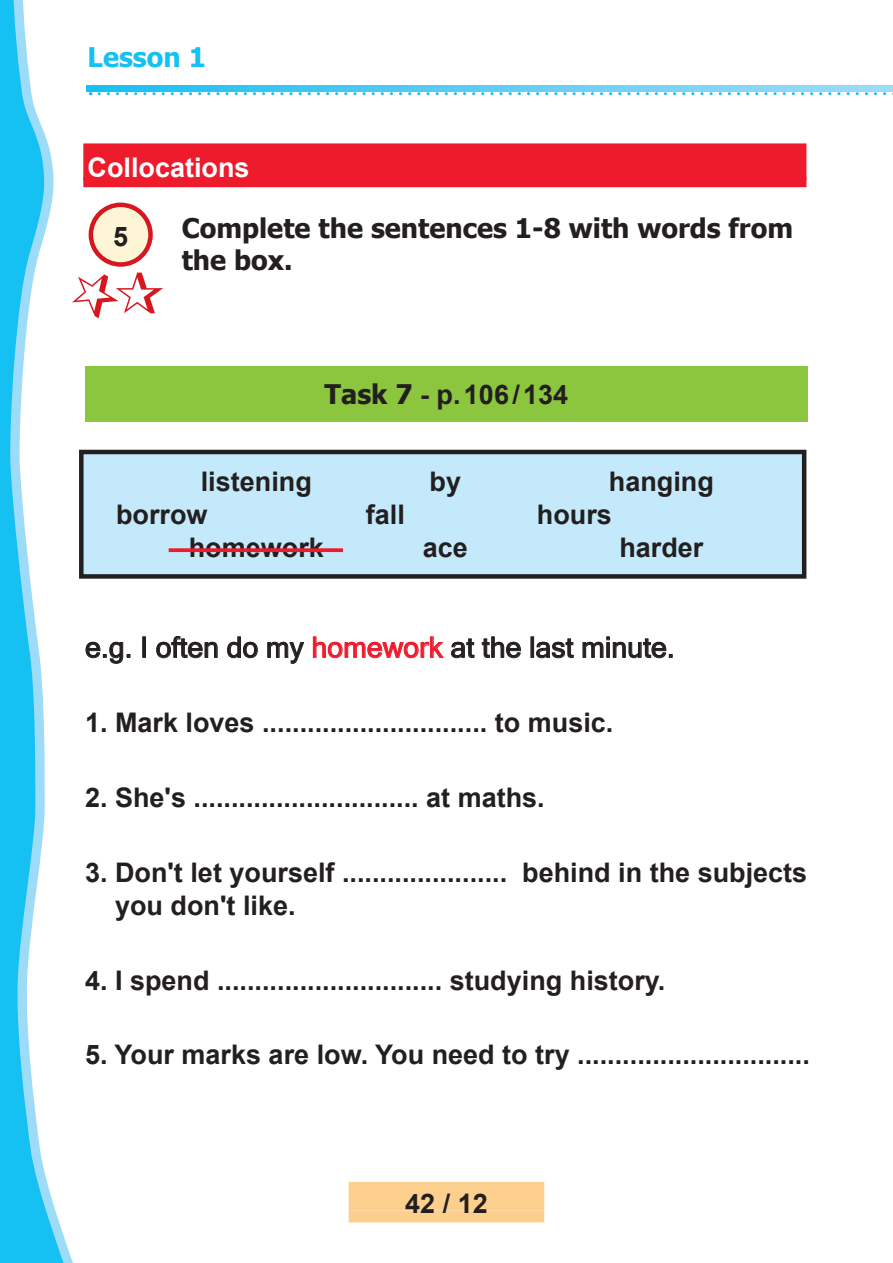
<style>
.page{position:relative;width:893px;height:1263px;background:#fff}
.page>*{position:absolute;margin:0;border:0;box-sizing:border-box;transform-origin:0 0}
.t1{font:28.5px "Microsoft Sans Serif";color:#231f20}
.number{font:700 27px/32.4px "Arial";color:#231f20}
.t2{font:700 27px/32.4px "Tahoma";color:#231f20}
.titlos_kokkinos{font:700 27px "Arial";color:#fff}
.t3{font:700 27px "Tahoma";color:#15c0f2}
.s1{font-family:"Tahoma"}
.s2{color:#ee1b2d}
</style>
<div class="page">
<div style="left:349px;top:1182px;width:195px;height:28px;background:#fdcf8c"></div>
<div style="left:349px;top:1210px;width:195px;height:12px;background:#fdcf8c"></div>
<svg style="left:99px;top:92px;width:794px;height:3px"></svg>
<svg style="left:0;top:0;width:64px;height:1263px"></svg>
<svg style="left:86px;top:85px;width:807px;height:6px;background:#5ccdf5"></svg>
<div style="left:81px;top:452px;width:723px;height:124px;background:#c3e9fa"></div>
<div style="left:79px;top:450px;width:727px;height:129px;border:4px solid #231f20"></div>
<svg style="left:169px;top:548px;width:174px;height:4px"></svg>
<svg style="left:85px;top:642px;width:45px;height:22px"></svg>
<div style="left:142px;top:637px;width:4px;height:21px;border:1px solid #231f20"></div>
<svg style="left:156px;top:636px;width:62px;height:22px"></svg>
<svg style="left:227px;top:636px;width:31px;height:22px"></svg>
<svg style="left:267px;top:642px;width:37px;height:22px"></svg>
<svg style="left:313px;top:636px;width:131px;height:22px"></svg>
<svg style="left:451px;top:638px;width:24px;height:20px"></svg>
<svg style="left:482px;top:636px;width:39px;height:22px"></svg>
<div style="left:531px;top:637px;width:3px;height:21px;border:1px solid #231f20"></div>
<svg style="left:536px;top:638px;width:38px;height:20px"></svg>
<svg style="left:582px;top:637px;width:90px;height:21px"></svg>
<div style="left:83px;top:143px;width:723px;height:38px;background:#ee1b2d"></div>
<div style="left:83px;top:177px;width:723px;height:10px;background:#ee1b2d"></div>
<div style="left:85px;top:366px;width:723px;height:56px;background:#8bc63e"></div>
<div style="left:91px;top:205px;width:60px;height:59px;background:#fef5d6;border-radius:50%"></div>
<div style="left:89px;top:203px;width:64px;height:64px;border:4px solid #d7171f;border-radius:50%"></div>
<svg style="left:72px;top:273px;width:91px;height:45px"></svg>
<p class="t3" style="left:88px;top:38px;width:120px">Lesson 1</p>
<p class="titlos_kokkinos" style="left:88px;top:148px;width:164px">Collocations</p>
<p class="number" style="left:113px;top:221px;width:17px">5</p>
<p class="t2" style="left:182px;top:213px;width:613px">Complete the sentences 1-8 with words from the box.</p>
<p class="number" style="left:325px;top:379px;width:245px"><span class="s1">Task 7</span> - p.106/134</p>
<p class="number" style="left:201px;top:465px;width:113px">listening</p>
<p class="number" style="left:430px;top:465px;width:33px">by</p>
<p class="number" style="left:609px;top:465px;width:107px">hanging</p>
<p class="number" style="left:116px;top:499px;width:93px">borrow</p>
<p class="number" style="left:366px;top:499px;width:41px">fall</p>
<p class="number" style="left:537px;top:499px;width:77px">hours</p>
<p class="number" style="left:189px;top:532px;width:137px">homework</p>
<p class="number" style="left:423px;top:532px;width:47px">ace</p>
<p class="number" style="left:619px;top:532px;width:86px">harder</p>
<p class="t1" style="left:85px;top:629px;width:591px">e.g. I often do my <span class="s2">homework</span> at the last minute.</p>
<p class="number" style="left:85px;top:707px;width:530px">1. Mark loves .............................. to music.</p>
<p class="number" style="left:85px;top:782px;width:461px">2. She's .............................. at maths.</p>
<p class="number" style="left:115px;top:857px;width:694px;text-indent:-30px">3. Don't let yourself ...................... behind in the subjects you don't like.</p>
<p class="number" style="left:85px;top:964px;width:582px">4. I spend .............................. studying history.</p>
<p class="number" style="left:85px;top:1039px;width:726px">5. Your marks are low. You need to try ...............................</p>
<p class="number" style="left:405px;top:1188px;width:84px">42 / 12</p>
</div>
